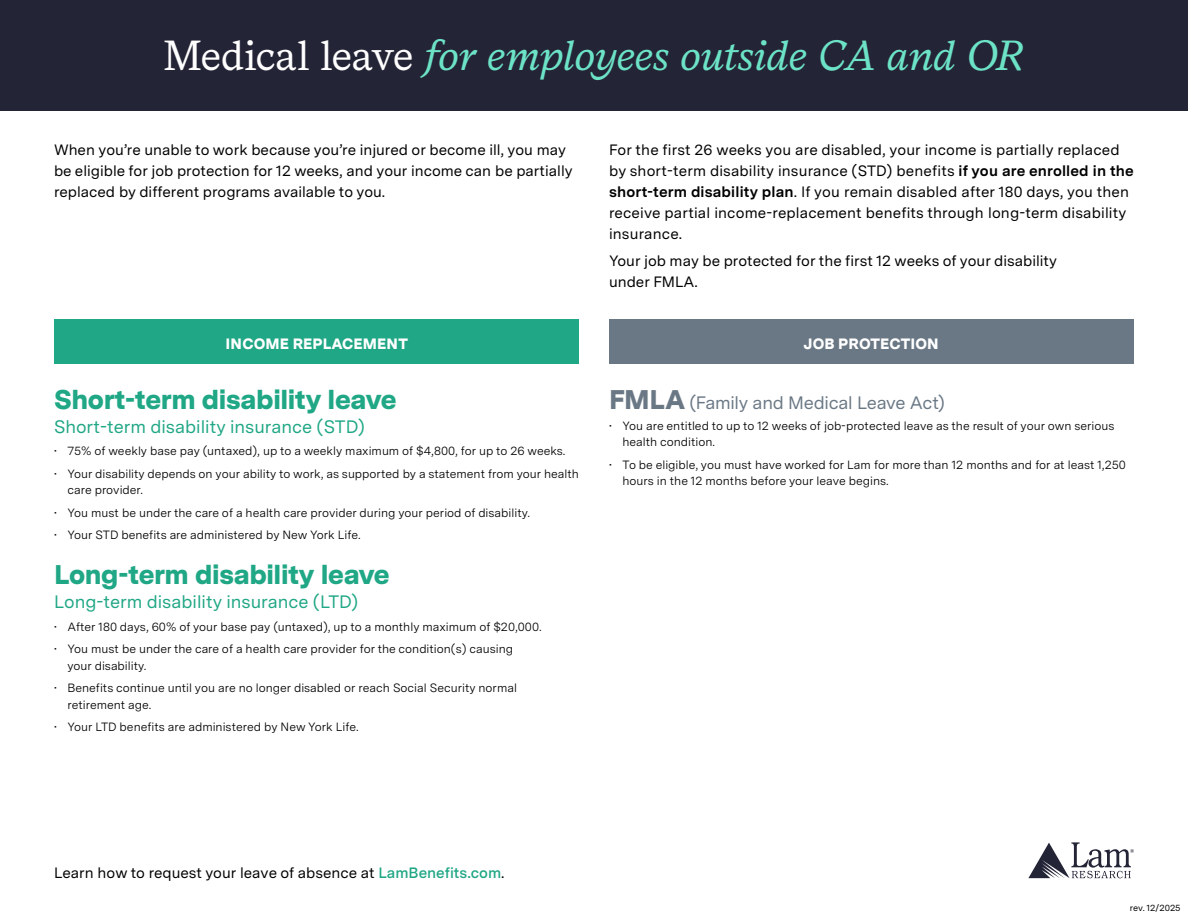
<style>
.page{position:relative;width:1188px;height:918px;background:#fff}
.page>*{position:absolute;margin:0;border:0;box-sizing:border-box;transform-origin:0 0}
.t1{font:italic 42px "Messina Serif";letter-spacing:-.01em;color:#6ce3c6}
.t2{font:900 27px "Messina Sans";letter-spacing:-.015em;color:#20a785}
.t3{font:18px "Messina Sans";color:#20a785}
.t4{font:18px "Messina Sans";letter-spacing:-.02em;color:#6a7885}
.t5{font:15px/21px "Messina Sans";color:#000}
.t6{font:900 15px "Messina Sans";letter-spacing:.01em;color:#fff}
.t7{font:12px/16.5px "Messina Sans";color:#000}
.t8{font:9px "Messina Sans";color:#000}
.s1{font-style:normal;color:#fff}
.s2{font-weight:700}
.s3{font-weight:900;font-size:27px}
.s4{font-weight:600;color:#20a785}
</style>
<div class="page">
<div style="left:54px;top:320px;width:525px;height:44px;background:#20a785"></div>
<div style="left:609px;top:320px;width:525px;height:44px;background:#6a7885"></div>
<svg style="left:1028px;top:842px;width:106px;height:36px"></svg>
<div style="left:0;top:0;width:1188px;height:110px;background:#242437"></div>
<h1 class="t1" style="left:164px;top:26px;width:862px"><span class="s1">Medical leave</span> for employees outside CA and OR</h1>
<p class="t5" style="left:54px;top:139px;width:520px">When you’re unable to work because you’re injured or become ill, you may be eligible for job protection for 12 weeks, and your income can be partially replaced by different programs available to you.</p>
<p class="t5" style="left:609px;top:139px;width:526px">For the first 26 weeks you are disabled, your income is partially replaced by short-term disability insurance (STD) benefits <span class="s2">if you are enrolled in the short-term disability plan</span>. If you remain disabled after 180 days, you then receive partial income-replacement benefits through long-term disability insurance.</p>
<p class="t5" style="left:609px;top:250px;width:449px">Your job may be protected for the first 12 weeks of your disability under FMLA.</p>
<p class="t6" style="left:226px;top:332px;width:184px">INCOME REPLACEMENT</p>
<h2 class="t2" style="left:54px;top:379px;width:344px">Short-term disability leave</h2>
<h3 class="t3" style="left:54px;top:414px;width:312px">Short-term disability insurance (STD)</h3>
<p class="t7" style="left:54px;top:443px;width:513px">• 75% of weekly base pay (untaxed), up to a weekly maximum of $4,800, for up to 26 weeks.</p>
<p class="t7" style="left:68px;top:465px;width:513px;text-indent:-14px">• Your disability depends on your ability to work, as supported by a statement from your health care provider.</p>
<p class="t7" style="left:54px;top:504px;width:478px">• You must be under the care of a health care provider during your period of disability.</p>
<p class="t7" style="left:54px;top:527px;width:308px">• Your STD benefits are administered by New York Life.</p>
<h2 class="t2" style="left:54px;top:554px;width:337px">Long-term disability leave</h2>
<h3 class="t3" style="left:54px;top:589px;width:306px">Long-term disability insurance (LTD)</h3>
<p class="t7" style="left:54px;top:618px;width:489px">• After 180 days, 60% of your base pay (untaxed), up to a monthly maximum of $20,000.</p>
<p class="t7" style="left:68px;top:641px;width:447px;text-indent:-14px">• You must be under the care of a health care provider for the condition(s) causing your disability.</p>
<p class="t7" style="left:68px;top:680px;width:451px;text-indent:-14px">• Benefits continue until you are no longer disabled or reach Social Security normal retirement age.</p>
<p class="t7" style="left:54px;top:719px;width:306px">• Your LTD benefits are administered by New York Life.</p>
<p class="t6" style="left:804px;top:332px;width:137px">JOB PROTECTION</p>
<h3 class="t4" style="left:609px;top:390px;width:338px"><span class="s3">FMLA</span> (Family and Medical Leave Act)</h3>
<p class="t7" style="left:622px;top:417px;width:494px;text-indent:-14px">• You are entitled to up to 12 weeks of job-protected leave as the result of your own serious health condition.</p>
<p class="t7" style="left:622px;top:456px;width:505px;text-indent:-14px">• To be eligible, you must have worked for Lam for more than 12 months and for at least 1,250 hours in the 12 months before your leave begins.</p>
<p class="t5" style="left:54px;top:862px;width:452px">Learn how to request your leave of absence at <span class="s4">LamBenefits.com</span>.</p>
<p class="t8" style="left:1130px;top:901px;width:52px">rev. 12/2025</p>
</div>
